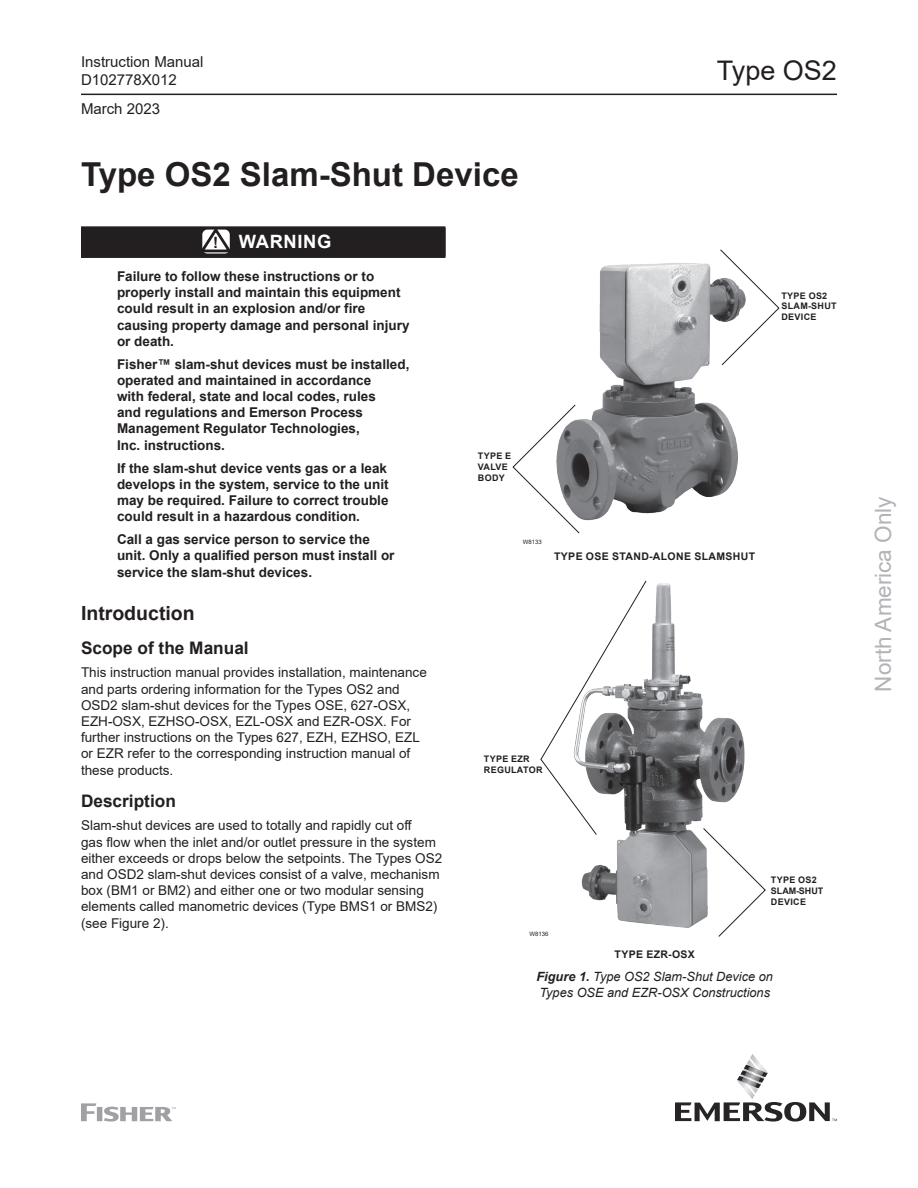
<style>
.page{position:relative;width:918px;height:1188px;background:#fff}
.page>*{position:absolute;margin:0;border:0;box-sizing:border-box;transform-origin:0 0}
.t1{font:700 33px "Arial";color:#231f20}
.t2{font:27px "Arial";color:#231f20}
.t3{font:22.5px "Arial";color:#b2b3b7}
.Heading1{font:700 19.5px "Arial";color:#231f20}
.Specification3{font:700 18.3px "Arial";letter-spacing:.035em;color:#fff}
.Heading2{font:700 17.25px "Arial";color:#231f20}
.t4{font:700 15.6px "Arial";color:#231f20}
.t5{font:15px/18px "Arial";color:#231f20}
.Text{font:13.5px/16.2px "Arial";color:#231f20}
.Warning_caution_note{font:700 13.5px/16.2px "Arial";color:#231f20}
.Figure_TableCaption{font:italic 12.75px/15.3px "Arial";color:#231f20}
._6ptCaption{font:700 10.5px "Arial";letter-spacing:.035em;color:#231f20}
._6ptCaption-2{font:700 9px/10.8px "Arial";letter-spacing:.035em;color:#231f20}
.Figure_TableCaption-2{font:6px "Arial";color:#231f20}
.s1{font-weight:700}
</style>
<div class="page">
<div style="left:81px;top:228px;width:365px;height:30px;background:#231f20"></div>
<img style="left:580px;top:263px;width:158px;height:258px">
<svg style="left:719px;top:249px;width:61px;height:117px"></svg>
<svg style="left:512px;top:404px;width:68px;height:130px"></svg>
<img style="left:581px;top:583px;width:164px;height:345px">
<svg style="left:540px;top:580px;width:107px;height:256px"></svg>
<svg style="left:702px;top:827px;width:64px;height:110px"></svg>
<div style="left:81px;top:226px;width:365px;height:30px;border:2px solid #231f20"></div>
<svg style="left:197px;top:226px;width:37px;height:28px"></svg>
<svg style="left:675px;top:1054px;width:162px;height:68px"></svg>
<hr style="left:81px;top:94px;width:756px;height:1px;background:#231f20">
<svg style="left:81px;top:1103px;width:95px;height:19px"></svg>
<p class="t5" style="left:81px;top:52px;width:124px">Instruction Manual<br>D102778X012</p>
<p class="t5" style="left:81px;top:100px;width:81px">March 2023</p>
<h2 class="t2" style="left:717px;top:52px;width:122px">Type OS2</h2>
<p class="t1" style="left:81px;top:151px;width:439px">Type OS2 Slam-Shut Device</p>
<p class="Specification3" style="left:197px;top:231px;width:133px">▲ WARNING</p>
<p class="Warning_caution_note" style="left:117px;top:268px;width:294px">Failure to follow these instructions or to properly install and maintain this equipment could result in an explosion and/or fire causing property damage and personal injury or death.</p>
<p class="Warning_caution_note" style="left:117px;top:356px;width:294px">Fisher™ slam-shut devices must be installed, operated and maintained in accordance<br>with federal, state and local codes, rules<br>and regulations and Emerson Process Management Regulator Technologies,<br>Inc. instructions.</p>
<p class="Warning_caution_note" style="left:117px;top:460px;width:273px;text-align:justify">If the slam-shut device vents gas or a leak develops in the system, service to the unit may be required. Failure to correct trouble could result in a hazardous condition.</p>
<p class="Warning_caution_note" style="left:117px;top:531px;width:279px">Call a gas service person to service the unit. Only a qualified person must install or service the slam-shut devices.</p>
<p class="Heading1" style="left:81px;top:600px;width:115px">Introduction</p>
<p class="Heading2" style="left:81px;top:636px;width:169px">Scope of the Manual</p>
<p class="Text" style="left:81px;top:664px;width:347px">This instruction manual provides installation, maintenance and parts ordering information for the Types OS2 and OSD2 slam-shut devices for the Types OSE, 627-OSX, EZH-OSX, EZHSO-OSX, EZL-OSX and EZR-OSX. For further instructions on the Types 627, EZH, EZHSO, EZL or EZR refer to the corresponding instruction manual of these products.</p>
<p class="t4" style="left:213px;top:232px;width:7px">!</p>
<p class="Specification3" style="left:239px;top:229px;width:94px">WARNING</p>
<p class="_6ptCaption-2" style="left:478px;top:451px;width:35px">TYPE E<br>VALVE<br>BODY</p>
<p class="Figure_TableCaption-2" style="left:523px;top:538px;width:21px">W8133</p>
<p class="_6ptCaption" style="left:554px;top:549px;width:203px">TYPE OSE STAND-ALONE SLAMSHUT</p>
<p class="_6ptCaption-2" style="left:484px;top:754px;width:60px">TYPE EZR<br>REGULATOR</p>
<p class="_6ptCaption-2" style="left:781px;top:290px;width:57px">TYPE OS2<br>SLAM-SHUT<br>DEVICE</p>
<p class="Heading2" style="left:81px;top:789px;width:96px">Description</p>
<p class="Text" style="left:81px;top:817px;width:363px">Slam-shut devices are used to totally and rapidly cut off<br>gas flow when the inlet and/or outlet pressure in the system either exceeds or drops below the setpoints. The Types OS2 and OSD2 slam-shut devices consist of a valve, mechanism box (BM1 or BM2) and either one or two modular sensing elements called manometric devices (Type BMS1 or BMS2) (see Figure 2).</p>
<p class="Figure_TableCaption-2" style="left:530px;top:930px;width:21px">W8136</p>
<p class="_6ptCaption" style="left:615px;top:947px;width:82px">TYPE EZR-OSX</p>
<p class="_6ptCaption-2" style="left:771px;top:875px;width:54px">TYPE OS2<br>SLAM-SHUT<br>DEVICE</p>
<p class="Figure_TableCaption" style="left:537px;top:970px;width:238px"><span class="s1">Figure 1.</span> Type OS2 Slam-Shut Device on<br>Types OSE and EZR-OSX Constructions</p>
<h3 class="t3" style="left:868px;top:692px;width:197px;rotate:-90deg">North America Only</h3>
</div>
